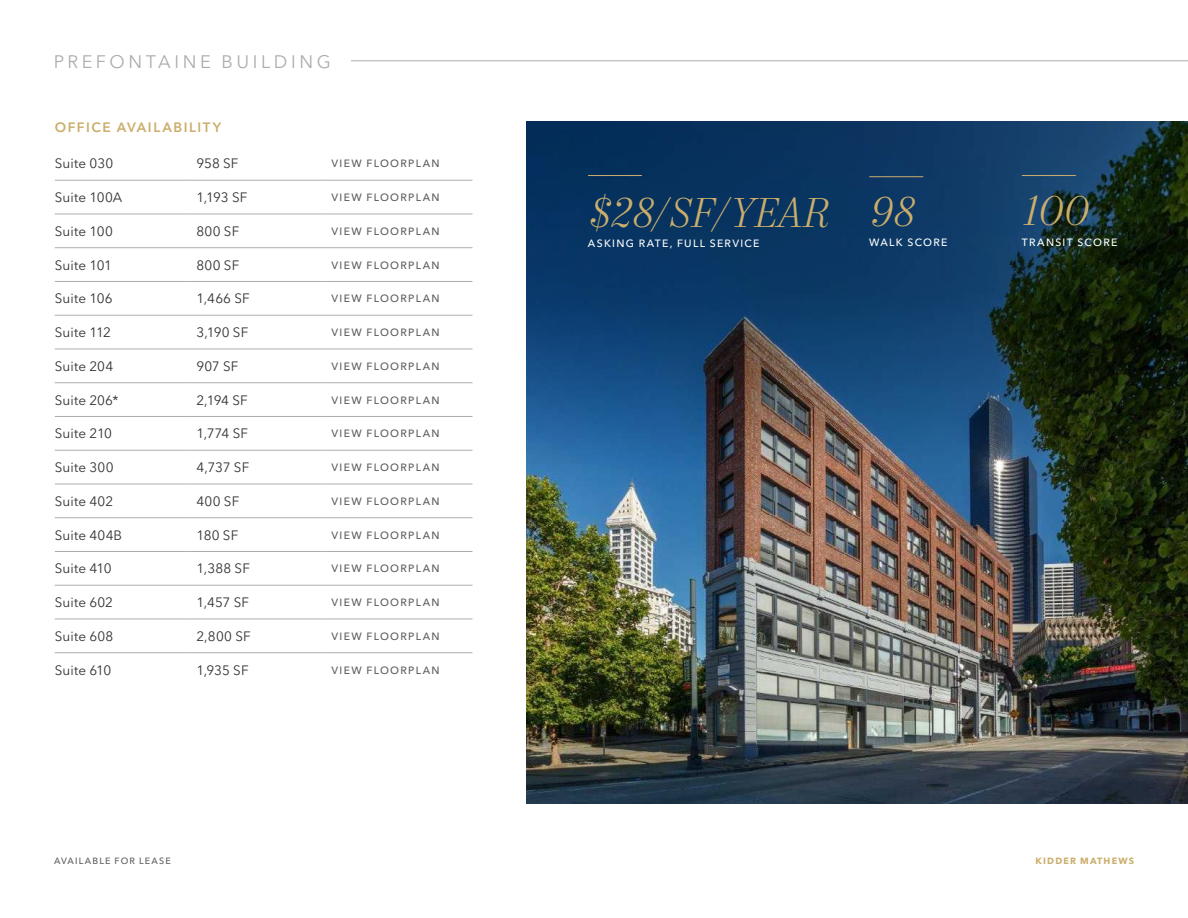
<style>
.page{position:relative;width:1188px;height:918px;background:#fff}
.page>*{position:absolute;margin:0;border:0;box-sizing:border-box;transform-origin:0 0}
.Stat_Italic_-_Gold_2023{font:italic 300 42px "Mort Modern 07";letter-spacing:-.015em;color:#cbae6b}
.t1{font:18px "Avenir Next LT Pro";letter-spacing:.2em;color:#afabac}
.Table_Input_-_Charcoal_2023{font:13.5px "Avenir Next LT Pro";letter-spacing:.005em;color:#313234}
.Subhead_-_Level_1_-_Gold_2023{font:600 13.5px "Avenir Next LT Pro";letter-spacing:.115em;color:#cbae6b}
.Table_Column_1_All_Caps_-_Ash_2023{font:500 10.5px "Avenir Next LT Pro";letter-spacing:.125em;color:#5e5d5d}
.Stat_Label_-_White_2023{font:500 10.5px "Avenir Next LT Pro";letter-spacing:.125em;color:#fff}
.t2{font:500 9px "Avenir Next LT Pro";letter-spacing:.13em;color:#5e5d5d}
.t3{font:700 9px "Avenir Next LT Pro";letter-spacing:.13em;color:#cbae6b}
</style>
<div class="page">
<img style="left:526px;top:557px;width:662px;height:247px">
<img style="left:526px;top:122px;width:662px;height:435px">
<hr style="left:55px;top:180px;width:135px;height:1px;background:#afabac">
<hr style="left:190px;top:180px;width:135px;height:1px;background:#afabac">
<hr style="left:325px;top:180px;width:148px;height:1px;background:#afabac">
<hr style="left:55px;top:214px;width:135px;height:1px;background:#afabac">
<hr style="left:190px;top:214px;width:135px;height:1px;background:#afabac">
<hr style="left:325px;top:214px;width:148px;height:1px;background:#afabac">
<hr style="left:55px;top:247px;width:135px;height:1px;background:#afabac">
<hr style="left:190px;top:247px;width:135px;height:1px;background:#afabac">
<hr style="left:325px;top:247px;width:148px;height:1px;background:#afabac">
<hr style="left:55px;top:281px;width:135px;height:1px;background:#afabac">
<hr style="left:190px;top:281px;width:135px;height:1px;background:#afabac">
<hr style="left:325px;top:281px;width:148px;height:1px;background:#afabac">
<hr style="left:55px;top:315px;width:135px;height:1px;background:#afabac">
<hr style="left:190px;top:315px;width:135px;height:1px;background:#afabac">
<hr style="left:325px;top:315px;width:148px;height:1px;background:#afabac">
<hr style="left:55px;top:349px;width:135px;height:1px;background:#afabac">
<hr style="left:190px;top:349px;width:135px;height:1px;background:#afabac">
<hr style="left:325px;top:349px;width:148px;height:1px;background:#afabac">
<hr style="left:55px;top:382px;width:135px;height:1px;background:#afabac">
<hr style="left:190px;top:382px;width:135px;height:1px;background:#afabac">
<hr style="left:325px;top:382px;width:148px;height:1px;background:#afabac">
<hr style="left:55px;top:416px;width:135px;height:1px;background:#afabac">
<hr style="left:190px;top:416px;width:135px;height:1px;background:#afabac">
<hr style="left:325px;top:416px;width:148px;height:1px;background:#afabac">
<hr style="left:55px;top:450px;width:135px;height:1px;background:#afabac">
<hr style="left:190px;top:450px;width:135px;height:1px;background:#afabac">
<hr style="left:325px;top:450px;width:148px;height:1px;background:#afabac">
<hr style="left:55px;top:484px;width:135px;height:1px;background:#afabac">
<hr style="left:190px;top:484px;width:135px;height:1px;background:#afabac">
<hr style="left:325px;top:484px;width:148px;height:1px;background:#afabac">
<hr style="left:55px;top:517px;width:135px;height:1px;background:#afabac">
<hr style="left:190px;top:517px;width:135px;height:1px;background:#afabac">
<hr style="left:325px;top:517px;width:148px;height:1px;background:#afabac">
<hr style="left:55px;top:551px;width:135px;height:1px;background:#afabac">
<hr style="left:190px;top:551px;width:135px;height:1px;background:#afabac">
<hr style="left:325px;top:551px;width:148px;height:1px;background:#afabac">
<hr style="left:55px;top:585px;width:135px;height:1px;background:#afabac">
<hr style="left:190px;top:585px;width:135px;height:1px;background:#afabac">
<hr style="left:325px;top:585px;width:148px;height:1px;background:#afabac">
<hr style="left:55px;top:619px;width:135px;height:1px;background:#afabac">
<hr style="left:190px;top:619px;width:135px;height:1px;background:#afabac">
<hr style="left:325px;top:619px;width:148px;height:1px;background:#afabac">
<hr style="left:55px;top:652px;width:135px;height:1px;background:#afabac">
<hr style="left:190px;top:652px;width:135px;height:1px;background:#afabac">
<hr style="left:325px;top:652px;width:148px;height:1px;background:#afabac">
<hr style="left:588px;top:175px;width:54px;height:1px;background:#cbae6b">
<hr style="left:1022px;top:175px;width:54px;height:1px;background:#cbae6b">
<hr style="left:869px;top:176px;width:54px;height:1px;background:#cbae6b">
<hr style="left:351px;top:61px;width:837px;height:1px;background:#afabac">
<h2 class="t1" style="left:54px;top:51px;width:279px">PREFONTAINE BUILDING</h2>
<p class="Subhead_-_Level_1_-_Gold_2023" style="left:55px;top:119px;width:168px">OFFICE AVAILABILITY</p>
<p class="Table_Input_-_Charcoal_2023" style="left:55px;top:156px;width:60px">Suite 030</p>
<p class="Table_Input_-_Charcoal_2023" style="left:197px;top:156px;width:44px">958 SF</p>
<p class="Table_Column_1_All_Caps_-_Ash_2023" style="left:332px;top:157px;width:110px">VIEW FLOORPLAN</p>
<p class="Table_Input_-_Charcoal_2023" style="left:55px;top:189px;width:69px">Suite 100A</p>
<p class="Table_Input_-_Charcoal_2023" style="left:197px;top:189px;width:52px">1,193 SF</p>
<p class="Table_Column_1_All_Caps_-_Ash_2023" style="left:332px;top:191px;width:110px">VIEW FLOORPLAN</p>
<p class="Table_Input_-_Charcoal_2023" style="left:55px;top:223px;width:60px">Suite 100</p>
<p class="Table_Input_-_Charcoal_2023" style="left:197px;top:223px;width:44px">800 SF</p>
<p class="Table_Column_1_All_Caps_-_Ash_2023" style="left:332px;top:225px;width:110px">VIEW FLOORPLAN</p>
<p class="Table_Input_-_Charcoal_2023" style="left:55px;top:257px;width:59px">Suite 101</p>
<p class="Table_Input_-_Charcoal_2023" style="left:197px;top:257px;width:44px">800 SF</p>
<p class="Table_Column_1_All_Caps_-_Ash_2023" style="left:332px;top:259px;width:110px">VIEW FLOORPLAN</p>
<p class="Table_Input_-_Charcoal_2023" style="left:55px;top:291px;width:59px">Suite 106</p>
<p class="Table_Input_-_Charcoal_2023" style="left:197px;top:291px;width:55px">1,466 SF</p>
<p class="Table_Column_1_All_Caps_-_Ash_2023" style="left:332px;top:292px;width:110px">VIEW FLOORPLAN</p>
<p class="Table_Input_-_Charcoal_2023" style="left:55px;top:324px;width:58px">Suite 112</p>
<p class="Table_Input_-_Charcoal_2023" style="left:197px;top:324px;width:53px">3,190 SF</p>
<p class="Table_Column_1_All_Caps_-_Ash_2023" style="left:332px;top:326px;width:110px">VIEW FLOORPLAN</p>
<p class="Table_Input_-_Charcoal_2023" style="left:55px;top:358px;width:60px">Suite 204</p>
<p class="Table_Input_-_Charcoal_2023" style="left:197px;top:358px;width:43px">907 SF</p>
<p class="Table_Column_1_All_Caps_-_Ash_2023" style="left:332px;top:360px;width:110px">VIEW FLOORPLAN</p>
<p class="Table_Input_-_Charcoal_2023" style="left:55px;top:392px;width:65px">Suite 206*</p>
<p class="Table_Input_-_Charcoal_2023" style="left:197px;top:392px;width:53px">2,194 SF</p>
<p class="Table_Column_1_All_Caps_-_Ash_2023" style="left:332px;top:394px;width:110px">VIEW FLOORPLAN</p>
<p class="Table_Input_-_Charcoal_2023" style="left:55px;top:426px;width:59px">Suite 210</p>
<p class="Table_Input_-_Charcoal_2023" style="left:197px;top:426px;width:53px">1,774 SF</p>
<p class="Table_Column_1_All_Caps_-_Ash_2023" style="left:332px;top:427px;width:110px">VIEW FLOORPLAN</p>
<p class="Table_Input_-_Charcoal_2023" style="left:55px;top:459px;width:60px">Suite 300</p>
<p class="Table_Input_-_Charcoal_2023" style="left:197px;top:459px;width:54px">4,737 SF</p>
<p class="Table_Column_1_All_Caps_-_Ash_2023" style="left:332px;top:461px;width:110px">VIEW FLOORPLAN</p>
<p class="Table_Input_-_Charcoal_2023" style="left:55px;top:493px;width:60px">Suite 402</p>
<p class="Table_Input_-_Charcoal_2023" style="left:197px;top:493px;width:44px">400 SF</p>
<p class="Table_Column_1_All_Caps_-_Ash_2023" style="left:332px;top:495px;width:110px">VIEW FLOORPLAN</p>
<p class="Table_Input_-_Charcoal_2023" style="left:55px;top:527px;width:69px">Suite 404B</p>
<p class="Table_Input_-_Charcoal_2023" style="left:197px;top:527px;width:43px">180 SF</p>
<p class="Table_Column_1_All_Caps_-_Ash_2023" style="left:332px;top:529px;width:110px">VIEW FLOORPLAN</p>
<p class="Table_Input_-_Charcoal_2023" style="left:55px;top:561px;width:58px">Suite 410</p>
<p class="Table_Input_-_Charcoal_2023" style="left:197px;top:561px;width:55px">1,388 SF</p>
<p class="Table_Column_1_All_Caps_-_Ash_2023" style="left:332px;top:562px;width:110px">VIEW FLOORPLAN</p>
<p class="Table_Input_-_Charcoal_2023" style="left:55px;top:594px;width:60px">Suite 602</p>
<p class="Table_Input_-_Charcoal_2023" style="left:197px;top:594px;width:54px">1,457 SF</p>
<p class="Table_Column_1_All_Caps_-_Ash_2023" style="left:332px;top:596px;width:110px">VIEW FLOORPLAN</p>
<p class="Table_Input_-_Charcoal_2023" style="left:55px;top:628px;width:60px">Suite 608</p>
<p class="Table_Input_-_Charcoal_2023" style="left:197px;top:628px;width:56px">2,800 SF</p>
<p class="Table_Column_1_All_Caps_-_Ash_2023" style="left:332px;top:630px;width:110px">VIEW FLOORPLAN</p>
<p class="Table_Input_-_Charcoal_2023" style="left:55px;top:662px;width:58px">Suite 610</p>
<p class="Table_Input_-_Charcoal_2023" style="left:197px;top:662px;width:54px">1,935 SF</p>
<p class="Table_Column_1_All_Caps_-_Ash_2023" style="left:332px;top:664px;width:110px">VIEW FLOORPLAN</p>
<p class="Stat_Italic_-_Gold_2023" style="left:588px;top:187px;width:242px">$28/SF/YEAR</p>
<p class="Stat_Label_-_White_2023" style="left:588px;top:237px;width:173px">ASKING RATE, FULL SERVICE</p>
<p class="Stat_Italic_-_Gold_2023" style="left:869px;top:186px;width:45px">98</p>
<p class="Stat_Label_-_White_2023" style="left:869px;top:236px;width:80px">WALK SCORE</p>
<p class="Stat_Italic_-_Gold_2023" style="left:1022px;top:186px;width:68px">100</p>
<p class="Stat_Label_-_White_2023" style="left:1022px;top:236px;width:97px">TRANSIT SCORE</p>
<p class="t2" style="left:54px;top:855px;width:118px">AVAILABLE FOR LEASE</p>
<p class="t3" style="left:1036px;top:855px;width:100px">KIDDER MATHEWS</p>
</div>
